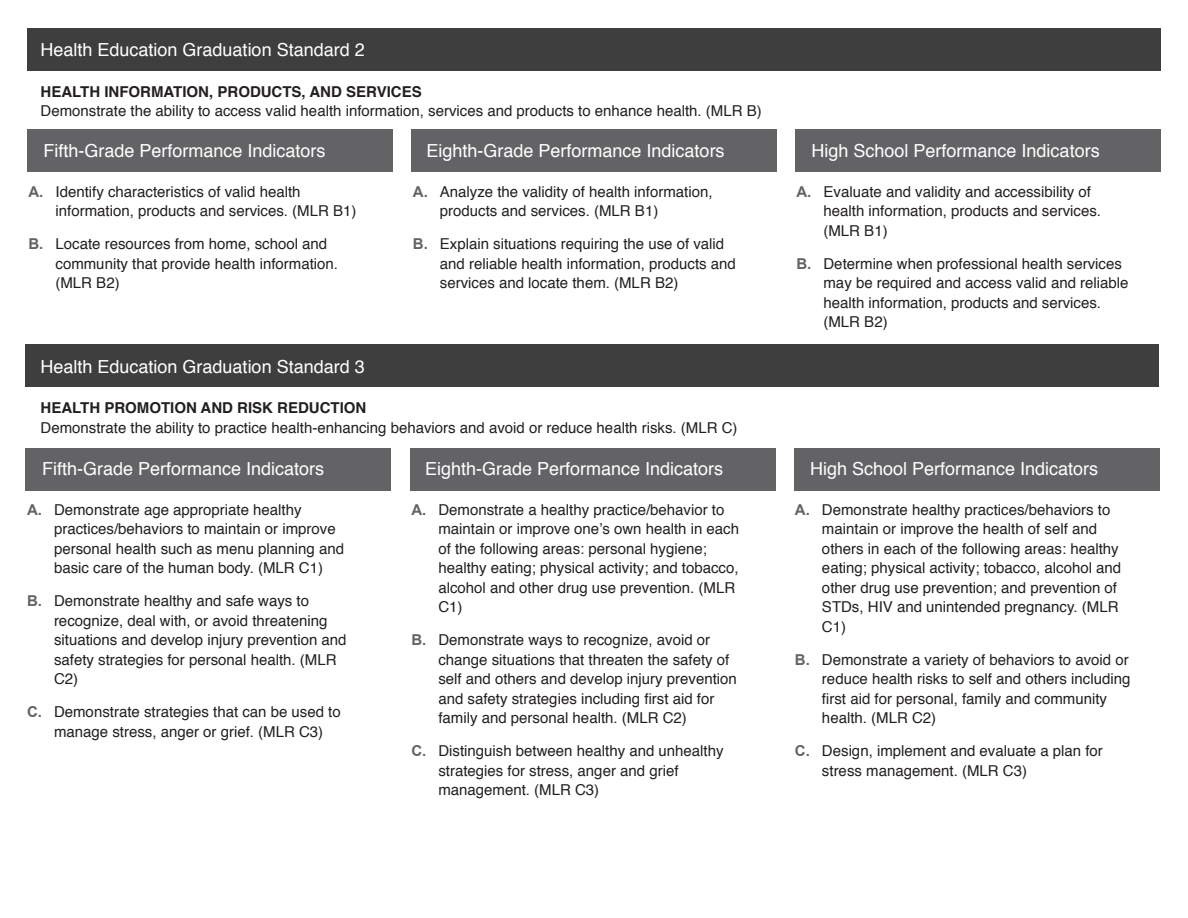
<style>
.page{position:relative;width:1188px;height:918px;background:#fff}
.page>*{position:absolute;margin:0;border:0;box-sizing:border-box;transform-origin:0 0}
.t1{font:18px "Helvetica";color:#fff}
.t2{font:15px/19.5px "Helvetica";color:#231f20}
.t3{font:700 15px "Helvetica";color:#231f20}
.s1{font-family:"Arial";font-weight:700;color:#636366}
</style>
<div class="page">
<div style="left:27px;top:28px;width:1134px;height:43px;background:#3e3e3f"></div>
<div style="left:27px;top:129px;width:365px;height:43px;background:#636366"></div>
<div style="left:411px;top:129px;width:366px;height:43px;background:#636366"></div>
<div style="left:796px;top:129px;width:365px;height:43px;background:#636366"></div>
<div style="left:26px;top:344px;width:1134px;height:43px;background:#3e3e3f"></div>
<div style="left:26px;top:448px;width:365px;height:42px;background:#636366"></div>
<div style="left:410px;top:448px;width:365px;height:42px;background:#636366"></div>
<div style="left:794px;top:448px;width:366px;height:42px;background:#636366"></div>
<p class="t1" style="left:41px;top:36px;width:326px">Health Education Graduation Standard 2</p>
<p class="t3" style="left:41px;top:79px;width:383px">HEALTH INFORMATION, PRODUCTS, AND SERVICES</p>
<p class="t2" style="left:41px;top:102px;width:723px">Demonstrate the ability to access valid health information, services and products to enhance health. (MLR B)</p>
<p class="t1" style="left:44px;top:136px;width:284px">Fifth-Grade Performance Indicators</p>
<p class="t1" style="left:427px;top:136px;width:300px">Eighth-Grade Performance Indicators</p>
<p class="t1" style="left:812px;top:136px;width:290px">High School Performance Indicators</p>
<p class="t2" style="left:56px;top:182px;width:302px;text-indent:-27px"><span class="s1">A.</span> Identify characteristics of valid health information, products and services. (MLR B1)</p>
<p class="t2" style="left:56px;top:235px;width:284px;text-indent:-27px"><span class="s1">B.</span> Locate resources from home, school and community that provide health information. (MLR B2)</p>
<p class="t2" style="left:440px;top:182px;width:274px;text-indent:-27px"><span class="s1">A.</span> Analyze the validity of health information, products and services. (MLR B1)</p>
<p class="t2" style="left:440px;top:235px;width:297px;text-indent:-27px"><span class="s1">B.</span> Explain situations requiring the use of valid and reliable health information, products and services and locate them. (MLR B2)</p>
<p class="t1" style="left:41px;top:352px;width:326px">Health Education Graduation Standard 3</p>
<p class="t3" style="left:41px;top:396px;width:327px">HEALTH PROMOTION AND RISK REDUCTION</p>
<p class="t2" style="left:41px;top:418px;width:698px">Demonstrate the ability to practice health-enhancing behaviors and avoid or reduce health risks. (MLR C)</p>
<p class="t2" style="left:823px;top:182px;width:279px;text-indent:-27px"><span class="s1">A.</span> Evaluate and validity and accessibility of health information, products and services. (MLR B1)</p>
<p class="t2" style="left:823px;top:254px;width:307px;text-indent:-27px"><span class="s1">B.</span> Determine when professional health services may be required and access valid and reliable health information, products and services. (MLR B2)</p>
<p class="t1" style="left:42px;top:455px;width:284px">Fifth-Grade Performance Indicators</p>
<p class="t1" style="left:425px;top:455px;width:300px">Eighth-Grade Performance Indicators</p>
<p class="t1" style="left:810px;top:455px;width:290px">High School Performance Indicators</p>
<p class="t2" style="left:54px;top:500px;width:292px;text-indent:-27px"><span class="s1">A.</span> Demonstrate age appropriate healthy practices/behaviors to maintain or improve personal health such as menu planning and basic care of the human body. (MLR C1)</p>
<p class="t2" style="left:54px;top:592px;width:294px;text-indent:-27px"><span class="s1">B.</span> Demonstrate healthy and safe ways to recognize, deal with, or avoid threatening situations and develop injury prevention and safety strategies for personal health. (MLR C2)</p>
<p class="t2" style="left:54px;top:703px;width:288px;text-indent:-27px"><span class="s1">C.</span> Demonstrate strategies that can be used to manage stress, anger or grief. (MLR C3)</p>
<p class="t2" style="left:438px;top:500px;width:302px;text-indent:-27px"><span class="s1">A.</span> Demonstrate a healthy practice/behavior to maintain or improve one’s own health in each of the following areas: personal hygiene; healthy eating; physical activity; and tobacco, alcohol and other drug use prevention. (MLR C1)</p>
<p class="t2" style="left:438px;top:631px;width:300px;text-indent:-27px"><span class="s1">B.</span> Demonstrate ways to recognize, avoid or change situations that threaten the safety of self and others and develop injury prevention and safety strategies including first aid for family and personal health. (MLR C2)</p>
<p class="t2" style="left:438px;top:742px;width:287px;text-indent:-27px"><span class="s1">C.</span> Distinguish between healthy and unhealthy strategies for stress, anger and grief management. (MLR C3)</p>
<p class="t2" style="left:822px;top:500px;width:301px;text-indent:-27px"><span class="s1">A.</span> Demonstrate healthy practices/behaviors to maintain or improve the health of self and others in each of the following areas: healthy eating; physical activity; tobacco, alcohol and other drug use prevention; and prevention of STDs, HIV and unintended pregnancy. (MLR C1)</p>
<p class="t2" style="left:822px;top:650px;width:310px;text-indent:-27px"><span class="s1">B.</span> Demonstrate a variety of behaviors to avoid or reduce health risks to self and others including first aid for personal, family and community health. (MLR C2)</p>
<p class="t2" style="left:822px;top:742px;width:282px;text-indent:-27px"><span class="s1">C.</span> Design, implement and evaluate a plan for stress management. (MLR C3)</p>
</div>
